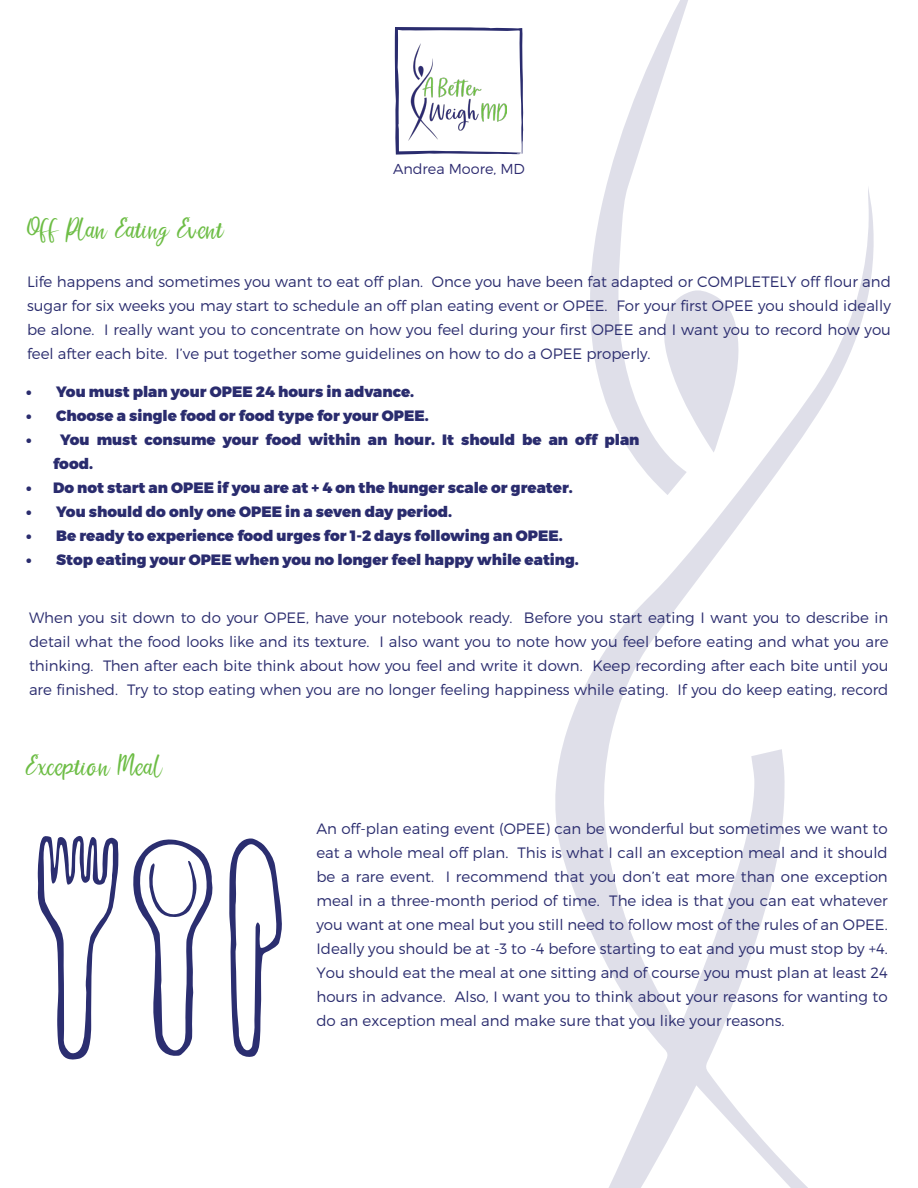
<style>
.page{position:relative;width:918px;height:1188px;background:#fff}
.page>*{position:absolute;margin:0;border:0;box-sizing:border-box;transform-origin:0 0}
.t1{font:30px "LIONELLOSCRIPT Regular";color:#6dbd45}
.t2{font:300 15px/24px "Montserrat";color:#2a2c6e;text-align:justify}
.t3{font:900 15px/24px "Montserrat";color:#2a2c6e}
.t4{font:300 14.4px "Montserrat";color:#2d2b70}
</style>
<div class="page">
<svg style="left:395px;top:27px;width:129px;height:128px"></svg>
<svg style="left:555px;top:187px;width:319px;height:1001px"></svg>
<svg style="left:586px;top:0;width:113px;height:495px"></svg>
<svg style="left:663px;top:289px;width:77px;height:164px"></svg>
<svg style="left:37px;top:835px;width:245px;height:225px"></svg>
<p class="t4" style="left:393px;top:160px;width:133px">Andrea Moore, MD</p>
<p class="t1" style="left:27px;top:215px;width:198px">Off Plan Eating Event</p>
<p class="t2" style="left:27px;top:269px;width:866px">Life happens and sometimes you want to eat off plan. Once you have been fat adapted or COMPLETELY off flour and sugar for six weeks you may start to schedule an off plan eating event or OPEE. For your first OPEE you should ideally be alone. I really want you to concentrate on how you feel during your first OPEE and I want you to record how you feel after each bite. I’ve put together some guidelines on how to do a OPEE properly.</p>
<p class="t3" style="left:26px;top:380px;width:390px">• You must plan your OPEE 24 hours in advance.</p>
<p class="t3" style="left:26px;top:404px;width:404px">• Choose a single food or food type for your OPEE.</p>
<p class="t3" style="left:53px;top:428px;width:588px;text-indent:-27px">• You must consume your food within an hour. It should be an off plan food.</p>
<p class="t3" style="left:26px;top:476px;width:548px">• Do not start an OPEE if you are at + 4 on the hunger scale or greater.</p>
<p class="t3" style="left:26px;top:500px;width:428px">• You should do only one OPEE in a seven day period.</p>
<p class="t3" style="left:26px;top:524px;width:538px">• Be ready to experience food urges for 1-2 days following an OPEE.</p>
<p class="t3" style="left:26px;top:548px;width:554px">• Stop eating your OPEE when you no longer feel happy while eating.</p>
<p class="t2" style="left:29px;top:605px;width:861px">When you sit down to do your OPEE, have your notebook ready. Before you start eating I want you to describe in detail what the food looks like and its texture. I also want you to note how you feel before eating and what you are thinking. Then after each bite think about how you feel and write it down. Keep recording after each bite until you are finished. Try to stop eating when you are no longer feeling happiness while eating. If you do keep eating, record</p>
<p class="t1" style="left:26px;top:752px;width:138px">Exception Meal</p>
<p class="t2" style="left:316px;top:817px;width:573px">An off-plan eating event (OPEE) can be wonderful but sometimes we want to eat a whole meal off plan. This is what I call an exception meal and it should be a rare event. I recommend that you don’t eat more than one exception meal in a three-month period of time. The idea is that you can eat whatever you want at one meal but you still need to follow most of the rules of an OPEE.<br>Ideally you should be at -3 to -4 before starting to eat and you must stop by +4.<br>You should eat the meal at one sitting and of course you must plan at least 24 hours in advance. Also, I want you to think about your reasons for wanting to do an exception meal and make sure that you like your reasons.</p>
</div>
